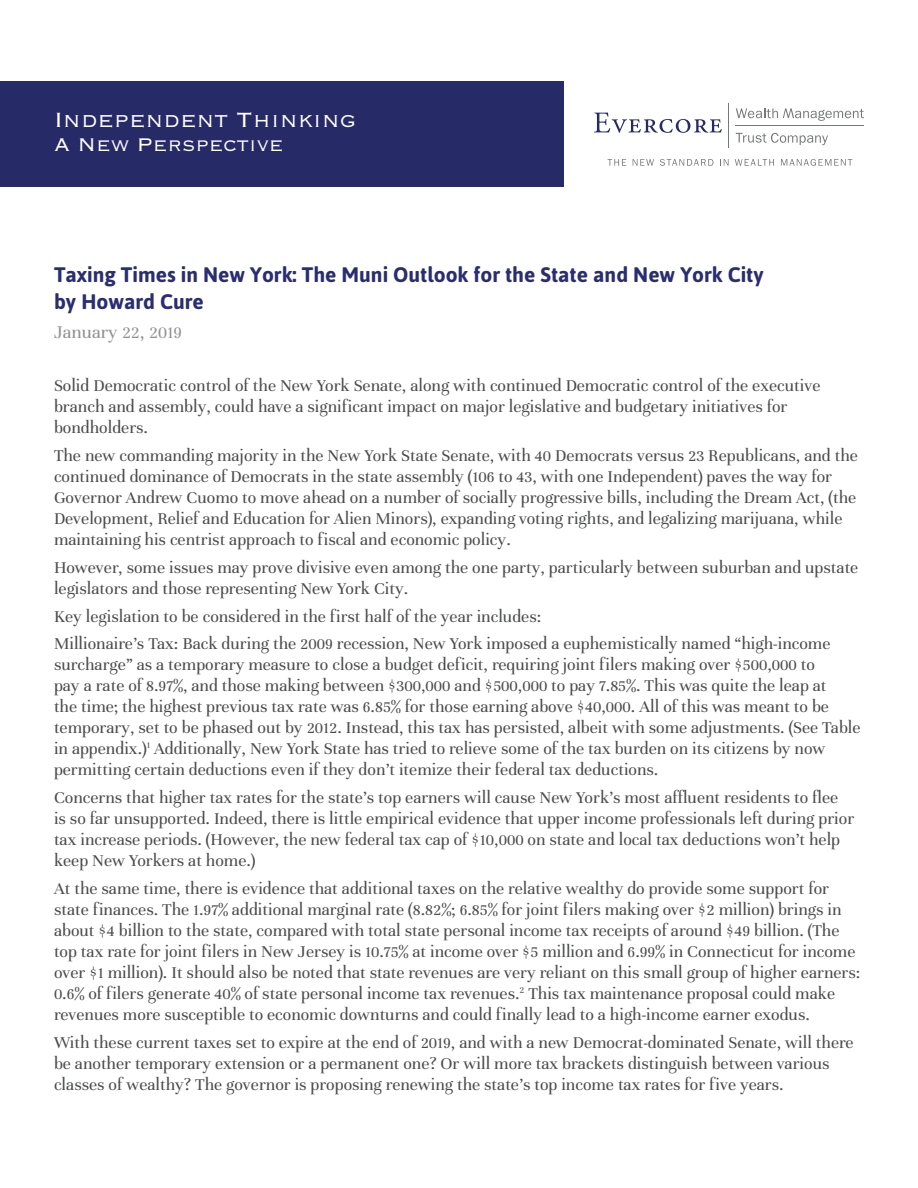
<style>
.page{position:relative;width:918px;height:1188px;background:#fff}
.page>*{position:absolute;margin:0;border:0;box-sizing:border-box;transform-origin:0 0}
.t1{font:27px "Copperplate Gothic Std 32 BC";color:#fff}
.t2{font:24px "Copperplate Gothic Std 32 BC";color:#fff}
.t3{font:700 21px "Asap";color:#2a2d70}
.t4{font:19.5px "Unna";color:#919295}
.Subject{font:18px/21px "Unna";color:#4b4c4d}
</style>
<div class="page">
<div style="left:0;top:82px;width:564px;height:105px;background:#262a67"></div>
<svg style="left:594px;top:113px;width:128px;height:20px"></svg>
<svg style="left:736px;top:108px;width:128px;height:13px"></svg>
<hr style="left:735px;top:125px;width:129px;height:1px;background:#76797a">
<hr style="left:728px;top:103px;width:1px;height:45px;background:#76797a">
<svg style="left:736px;top:133px;width:92px;height:12px"></svg>
<svg style="left:608px;top:159px;width:18px;height:7px"></svg>
<svg style="left:633px;top:159px;width:21px;height:7px"></svg>
<svg style="left:660px;top:159px;width:53px;height:7px"></svg>
<svg style="left:720px;top:159px;width:9px;height:7px"></svg>
<svg style="left:735px;top:159px;width:39px;height:7px"></svg>
<svg style="left:781px;top:159px;width:71px;height:7px"></svg>
<p class="t1" style="left:54px;top:106px;width:304px">Independent Thinking</p>
<p class="t2" style="left:54px;top:133px;width:231px">A New Perspective</p>
<p class="t3" style="left:54px;top:261px;width:711px">Taxing Times in New York: The Muni Outlook for the State and New York City</p>
<p class="t3" style="left:54px;top:288px;width:151px">by Howard Cure</p>
<p class="t4" style="left:54px;top:321px;width:129px">January 22, 2019</p>
<p class="Subject" style="left:54px;top:376px;width:768px">Solid Democratic control of the New York Senate, along with continued Democratic control of the executive branch and assembly, could have a significant impact on major legislative and budgetary initiatives for bondholders.</p>
<p class="Subject" style="left:54px;top:445px;width:805px">The new commanding majority in the New York State Senate, with 40 Democrats versus 23 Republicans, and the continued dominance of Democrats in the state assembly (106 to 43, with one Independent) paves the way for Governor Andrew Cuomo to move ahead on a number of socially progressive bills, including the Dream Act, (the Development, Relief and Education for Alien Minors), expanding voting rights, and legalizing marijuana, while maintaining his centrist approach to fiscal and economic policy.</p>
<p class="Subject" style="left:54px;top:557px;width:806px">However, some issues may prove divisive even among the one party, particularly between suburban and upstate legislators and those representing New York City.</p>
<p class="Subject" style="left:54px;top:606px;width:489px">Key legislation to be considered in the first half of the year includes:</p>
<p class="Subject" style="left:54px;top:634px;width:808px">Millionaire’s Tax: Back during the 2009 recession, New York imposed a euphemistically named “high-income surcharge” as a temporary measure to close a budget deficit, requiring joint filers making over $500,000 to<br>pay a rate of 8.97%, and those making between $300,000 and $500,000 to pay 7.85%. This was quite the leap at<br>the time; the highest previous tax rate was 6.85% for those earning above $40,000. All of this was meant to be temporary, set to be phased out by 2012. Instead, this tax has persisted, albeit with some adjustments. (See Table in appendix.)<sup>1</sup> Additionally, New York State has tried to relieve some of the tax burden on its citizens by now permitting certain deductions even if they don’t itemize their federal tax deductions.</p>
<p class="Subject" style="left:54px;top:787px;width:802px">Concerns that higher tax rates for the state’s top earners will cause New York’s most affluent residents to flee is so far unsupported. Indeed, there is little empirical evidence that upper income professionals left during prior tax increase periods. (However, the new federal tax cap of $10,000 on state and local tax deductions won’t help keep New Yorkers at home.)</p>
<p class="Subject" style="left:54px;top:878px;width:808px">At the same time, there is evidence that additional taxes on the relative wealthy do provide some support for state finances. The 1.97% additional marginal rate (8.82%; 6.85% for joint filers making over $2 million) brings in about $4 billion to the state, compared with total state personal income tax receipts of around $49 billion. (The top tax rate for joint filers in New Jersey is 10.75% at income over $5 million and 6.99% in Connecticut for income over $1 million). It should also be noted that state revenues are very reliant on this small group of higher earners:<br>0.6% of filers generate 40% of state personal income tax revenues.<sup>2</sup> This tax maintenance proposal could make revenues more susceptible to economic downturns and could finally lead to a high-income earner exodus.</p>
<p class="Subject" style="left:54px;top:1032px;width:801px">With these current taxes set to expire at the end of 2019, and with a new Democrat-dominated Senate, will there be another temporary extension or a permanent one? Or will more tax brackets distinguish between various classes of wealthy? The governor is proposing renewing the state’s top income tax rates for five years.</p>
</div>
